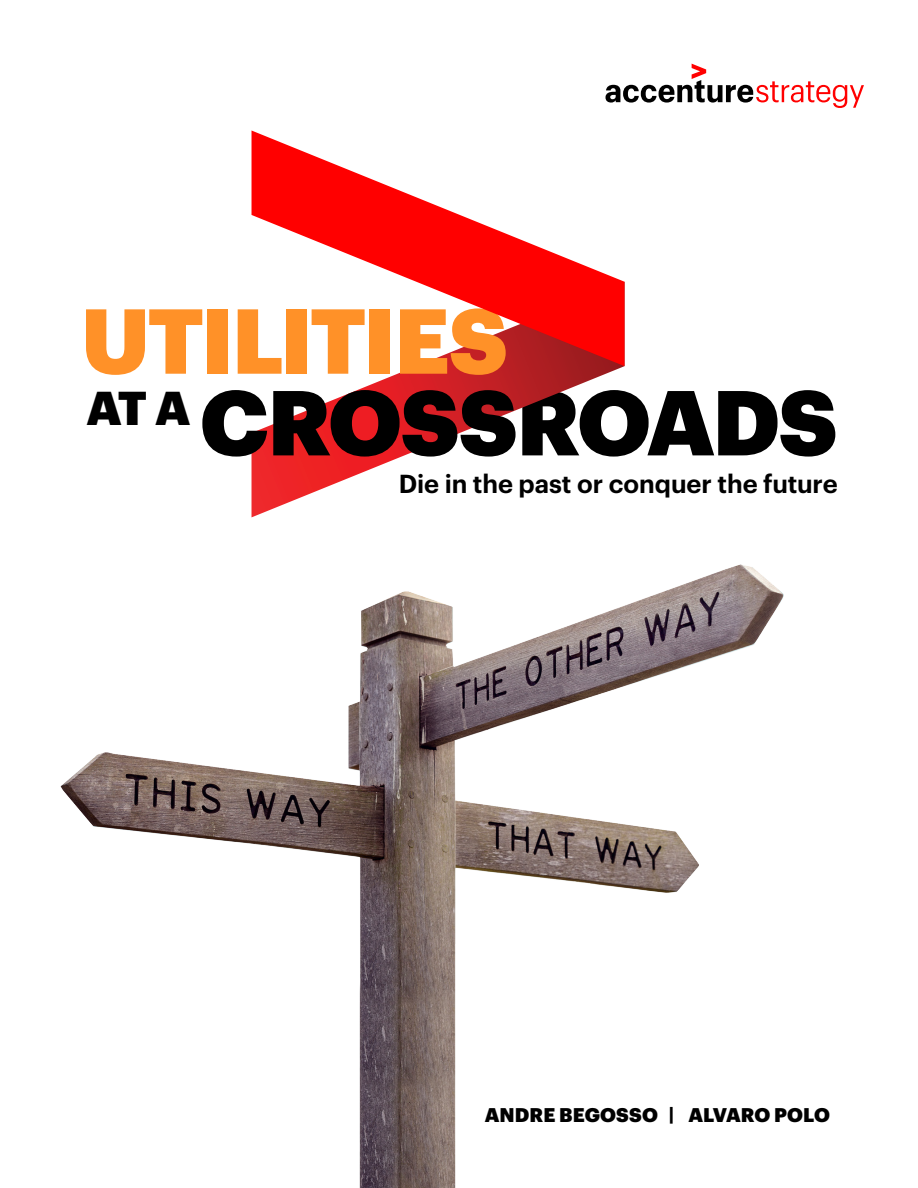
<style>
.page{position:relative;width:918px;height:1188px;background:#fff}
.page>*{position:absolute;margin:0;border:0;box-sizing:border-box;transform-origin:0 0}
.CALLOUT{font:900 90px "Graphik";letter-spacing:-.015em;color:#000}
.CALLOUT-2{font:900 90px "Graphik";letter-spacing:-.035em;color:#ff9128}
.CALLOUT-3{font:900 46.5px "Graphik";color:#000}
.CALLOUT-4{font:600 25.5px "Graphik";letter-spacing:-.005em;color:#000}
.CALLOUT-5{font:900 19.35px "Graphik";color:#000}
</style>
<div class="page">
<img style="left:60px;top:63px;width:724px;height:1125px">
<svg style="left:606px;top:64px;width:258px;height:44px"></svg>
<svg style="left:252px;top:366px;width:373px;height:151px"></svg>
<svg style="left:252px;top:130px;width:373px;height:236px"></svg>
<p class="CALLOUT-2" style="left:81px;top:271px;width:429px">UTILITIES</p>
<p class="CALLOUT-3" style="left:86px;top:371px;width:105px">AT A</p>
<p class="CALLOUT" style="left:200px;top:353px;width:639px">CROSSROADS</p>
<p class="CALLOUT-4" style="left:399px;top:464px;width:440px">Die in the past or conquer the future</p>
<p class="CALLOUT-5" style="left:485px;top:1100px;width:347px">ANDRE BEGOSSO | ALVARO POLO</p>
</div>
